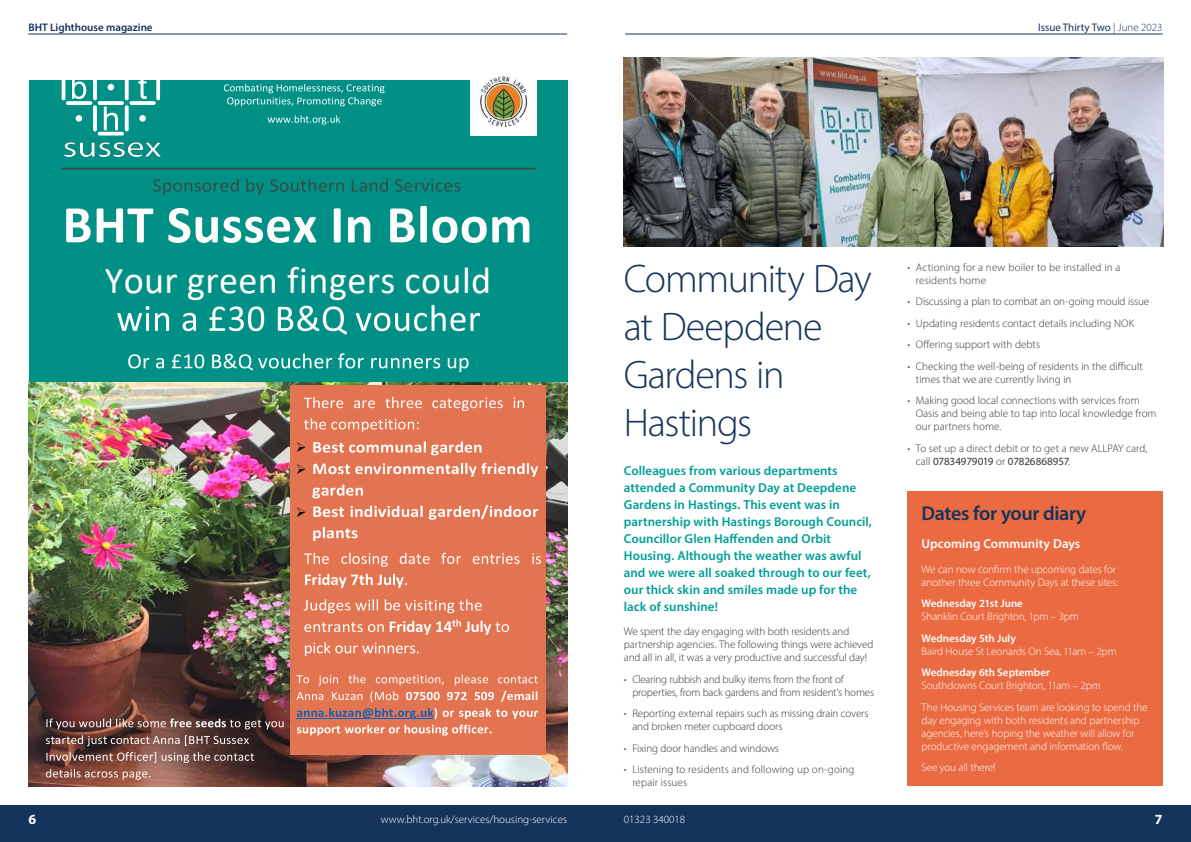
<style>
.page{position:relative;width:1191px;height:842px;background:#fff}
.page>*{position:absolute;margin:0;border:0;box-sizing:border-box;transform-origin:0 0}
.t1{font:700 53.5px "Calibri";letter-spacing:.01em;color:#fffefd}
.t2{font:300 40px/48px "Myriad Pro";letter-spacing:-.035em;color:#15345c}
.t3{font:38.1px "Calibri";letter-spacing:.01em;color:#fffefd}
.t4{font:600 20px "Myriad Pro";letter-spacing:-.02em;color:#15345c}
.t5{font:700 14px "Myriad Pro";color:#fff}
.t6{font:600 13px/17px "Myriad Pro";letter-spacing:.005em;color:#009e98}
.t7{font:600 13px "Myriad Pro";color:#fff}
.t8{font:300 11px/13px "Myriad Pro";letter-spacing:-.005em;color:#313537}
.t9{font:300 11px/13px "Myriad Pro";letter-spacing:-.005em;color:#fff}
.t10{font:600 11px "Myriad Pro";color:#fff}
.t11{font:300 11px/13px "Myriad Pro";letter-spacing:.015em;color:#313537}
.t12{font:11px "Myriad Pro";color:#15345c}
.t13{font:600 11px "Myriad Pro";color:#15345c}
.s1{font-weight:300}
.s2{color:#57585a}
.s3{font-weight:400}
</style>
<div class="page">
<img style="left:29px;top:381px;width:538px;height:405px">
<div style="left:290px;top:385px;width:255px;height:369px;background:#e37451"></div>
<div style="left:29px;top:80px;width:539px;height:301px;background:#009086"></div>
<svg style="left:153px;top:179px;width:86px;height:16px"></svg>
<svg style="left:246px;top:179px;width:18px;height:16px"></svg>
<svg style="left:270px;top:179px;width:74px;height:13px"></svg>
<svg style="left:352px;top:179px;width:36px;height:13px"></svg>
<svg style="left:395px;top:179px;width:65px;height:13px"></svg>
<svg style="left:117px;top:306px;width:52px;height:25px"></svg>
<svg style="left:183px;top:313px;width:13px;height:18px"></svg>
<svg style="left:209px;top:306px;width:55px;height:25px"></svg>
<svg style="left:278px;top:306px;width:69px;height:28px"></svg>
<svg style="left:356px;top:305px;width:124px;height:26px"></svg>
<svg style="left:128px;top:354px;width:21px;height:14px"></svg>
<svg style="left:156px;top:358px;width:8px;height:10px"></svg>
<svg style="left:172px;top:354px;width:32px;height:14px"></svg>
<svg style="left:212px;top:353px;width:120px;height:17px"></svg>
<svg style="left:338px;top:353px;width:26px;height:15px"></svg>
<svg style="left:371px;top:358px;width:69px;height:10px"></svg>
<svg style="left:448px;top:358px;width:20px;height:14px"></svg>
<svg style="left:304px;top:397px;width:118px;height:11px"></svg>
<svg style="left:432px;top:397px;width:71px;height:14px"></svg>
<svg style="left:513px;top:397px;width:11px;height:11px"></svg>
<svg style="left:304px;top:418px;width:115px;height:14px"></svg>
<svg style="left:313px;top:441px;width:168px;height:14px"></svg>
<svg style="left:313px;top:463px;width:225px;height:14px"></svg>
<svg style="left:312px;top:484px;width:51px;height:14px"></svg>
<svg style="left:313px;top:506px;width:31px;height:11px"></svg>
<svg style="left:350px;top:506px;width:73px;height:11px"></svg>
<svg style="left:429px;top:505px;width:109px;height:15px"></svg>
<svg style="left:313px;top:527px;width:44px;height:14px"></svg>
<img style="left:59px;top:725px;width:226px;height:58px">
<svg style="left:46px;top:718px;width:237px;height:11px;background:#775c58"></svg>
<svg style="left:46px;top:735px;width:203px;height:11px;background:#785d59"></svg>
<svg style="left:46px;top:752px;width:110px;height:11px"></svg>
<svg style="left:162px;top:752px;width:92px;height:11px"></svg>
<svg style="left:46px;top:769px;width:104px;height:11px"></svg>
<svg style="left:304px;top:553px;width:84px;height:14px"></svg>
<svg style="left:400px;top:553px;width:29px;height:11px"></svg>
<svg style="left:441px;top:553px;width:20px;height:11px"></svg>
<svg style="left:473px;top:553px;width:46px;height:11px"></svg>
<svg style="left:532px;top:553px;width:9px;height:11px"></svg>
<svg style="left:305px;top:574px;width:102px;height:14px"></svg>
<svg style="left:304px;top:599px;width:74px;height:14px"></svg>
<svg style="left:385px;top:599px;width:97px;height:14px"></svg>
<svg style="left:304px;top:622px;width:80px;height:10px"></svg>
<svg style="left:390px;top:619px;width:119px;height:16px"></svg>
<svg style="left:305px;top:642px;width:114px;height:14px"></svg>
<img style="left:296px;top:674px;width:232px;height:81px">
<svg style="left:296px;top:675px;width:148px;height:10px"></svg>
<svg style="left:455px;top:675px;width:33px;height:10px"></svg>
<svg style="left:498px;top:676px;width:40px;height:7px"></svg>
<svg style="left:297px;top:692px;width:65px;height:8px"></svg>
<svg style="left:370px;top:691px;width:28px;height:11px"></svg>
<svg style="left:406px;top:692px;width:88px;height:8px"></svg>
<svg style="left:501px;top:691px;width:36px;height:11px"></svg>
<svg style="left:297px;top:708px;width:241px;height:11px"></svg>
<hr style="left:296px;top:718px;width:138px;height:1px;background:#0563c1">
<svg style="left:297px;top:725px;width:194px;height:10px"></svg>
<svg style="left:62px;top:80px;width:98px;height:56px"></svg>
<svg style="left:224px;top:84px;width:160px;height:22px"></svg>
<svg style="left:267px;top:115px;width:73px;height:10px"></svg>
<img style="left:470px;top:76px;width:66px;height:60px">
<hr style="left:62px;top:168px;width:473px;height:2px;background:#334e45">
<img style="left:65px;top:142px;width:95px;height:14px">
<img style="left:624px;top:57px;width:539px;height:190px">
<div style="left:907px;top:491px;width:255px;height:294px;background:#ea6b41"></div>
<hr style="left:625px;top:34px;width:537px;height:1px;background:#15345c">
<div style="left:587px;top:805px;width:604px;height:37px;background:#15345c"></div>
<hr style="left:28px;top:34px;width:539px;height:1px;background:#15345c">
<div style="left:0;top:805px;width:604px;height:37px;background:#15345c"></div>
<p class="t13" style="left:28px;top:20px;width:126px">BHT Lighthouse magazine</p>
<p class="t12" style="left:1038px;top:20px;width:126px">Issue Thirty Two <span class="s1">| June 2023</span></p>
<h1 class="t1" style="left:62px;top:187px;width:471px">BHT Sussex In Bloom</h1>
<h3 class="t3" style="left:105px;top:253px;width:388px">Your green fingers could</h3>
<p class="t5" style="left:28px;top:810px;width:9px">6</p>
<p class="t9" style="left:381px;top:813px;width:188px">www.bht.org.uk/services/housing-services</p>
<h2 class="t2" style="left:624px;top:255px;width:249px">Community Day at Deepdene<br>Gardens in<br>Hastings</h2>
<p class="t11" style="left:916px;top:261px;width:206px;text-indent:-9px"><span class="s2">•</span> Actioning for a new boiler to be installed in a residents home</p>
<p class="t8" style="left:907px;top:295px;width:243px"><span class="s2">•</span> Discussing a plan to combat an on-going mould issue</p>
<p class="t8" style="left:907px;top:317px;width:228px"><span class="s2">•</span> Updating residents contact details including NOK</p>
<p class="t8" style="left:907px;top:338px;width:134px"><span class="s2">•</span> Offering support with debts</p>
<p class="t8" style="left:916px;top:360px;width:228px;text-indent:-9px"><span class="s2">•</span> Checking the well-being of residents in the difficult times that we are currently living in</p>
<p class="t8" style="left:916px;top:394px;width:242px;text-indent:-9px"><span class="s2">•</span> Making good local connections with services from<br>Oasis and being able to tap into local knowledge from our partners home.</p>
<p class="t8" style="left:916px;top:442px;width:233px;text-indent:-9px"><span class="s2">•</span> To set up a direct debit or to get a new ALLPAY card, call <span class="s3">07834979019</span> or <span class="s3">07826868957</span>.</p>
<p class="t6" style="left:624px;top:461px;width:250px">Colleagues from various departments attended a Community Day at Deepdene Gardens in Hastings. This event was in partnership with Hastings Borough Council, Councillor Glen Haffenden and Orbit Housing. Although the weather was awful and we were all soaked through to our feet, our thick skin and smiles made up for the lack of sunshine!</p>
<p class="t8" style="left:624px;top:625px;width:251px">We spent the day engaging with both residents and partnership agencies. The following things were achieved and all in all, it was a very productive and successful day!</p>
<p class="t8" style="left:632px;top:672px;width:243px;text-indent:-9px"><span class="s2">•</span> Clearing rubbish and bulky items from the front of properties, from back gardens and from resident’s homes</p>
<p class="t8" style="left:632px;top:707px;width:238px;text-indent:-9px"><span class="s2">•</span> Reporting external repairs such as missing drain covers and broken meter cupboard doors</p>
<p class="t8" style="left:624px;top:741px;width:157px"><span class="s2">•</span> Fixing door handles and windows</p>
<p class="t8" style="left:632px;top:763px;width:224px;text-indent:-9px"><span class="s2">•</span> Listening to residents and following up on-going repair issues</p>
<h3 class="t4" style="left:921px;top:500px;width:166px">Dates for your diary</h3>
<p class="t7" style="left:921px;top:536px;width:160px">Upcoming Community Days</p>
<p class="t9" style="left:921px;top:562px;width:198px">We can now confirm the upcoming dates for another three Community Days at these sites:</p>
<p class="t10" style="left:921px;top:596px;width:103px">Wednesday 21st June</p>
<p class="t9" style="left:921px;top:610px;width:159px">Shanklin Court Brighton, 1pm – 3pm</p>
<p class="t10" style="left:921px;top:631px;width:96px">Wednesday 5th July</p>
<p class="t9" style="left:921px;top:644px;width:197px">Baird House St Leonards On Sea, 11am – 2pm</p>
<p class="t10" style="left:921px;top:665px;width:130px">Wednesday 6th September</p>
<p class="t9" style="left:921px;top:674px;width:227px;line-height:21.5px">Southdowns Court Brighton, 11am – 2pm<br>The Housing Services team are looking to spend the</p>
<p class="t9" style="left:921px;top:713px;width:219px">day engaging with both residents and partnership agencies, here’s hoping the weather will allow for productive engagement and information flow.</p>
<p class="t9" style="left:921px;top:761px;width:75px">See you all there!</p>
<p class="t9" style="left:624px;top:813px;width:63px">01323 340018</p>
<p class="t5" style="left:1154px;top:810px;width:9px">7</p>
</div>
